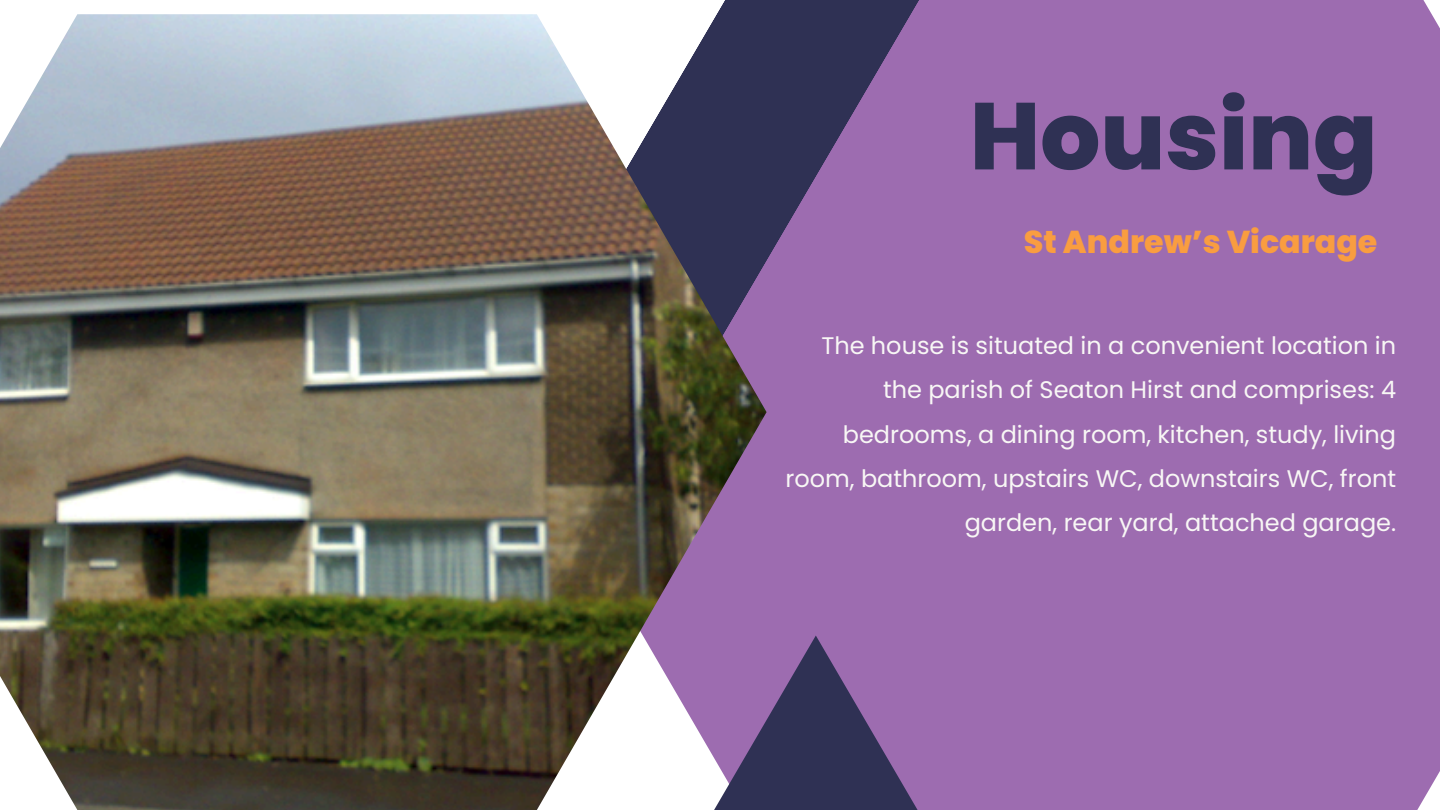
<style>
.page{position:relative;width:1440px;height:810px;background:#fff}
.page>*{position:absolute;margin:0;border:0;box-sizing:border-box;transform-origin:0 0}
.t1{font:800 94.6px "Poppins";color:#2f3154}
.t2{font:800 31.6px "Poppins";color:#f99d40}
.t3{font:24px/44.2px "Poppins";color:#f8f7f5;text-align:right}
</style>
<div class="page">
<div style="left:767px;top:0;width:673px;height:810px;background:#9d6cb0"></div>
<svg style="left:717px;top:0;width:204px;height:459px;background:#7e5b96"></svg>
<img style="left:0;top:14px;width:767px;height:796px">
<svg style="left:698px;top:636px;width:235px;height:174px;background:#71588b"></svg>
<h1 class="t1" style="left:970px;top:70px;width:409px">Housing</h1>
<p class="t2" style="left:1024px;top:219px;width:355px">St Andrew’s Vicarage</p>
<h2 class="t3" style="left:785px;top:324px;width:612px">The house is situated in a convenient location in the parish of Seaton Hirst and comprises: 4 bedrooms, a dining room, kitchen, study, living room, bathroom, upstairs WC, downstairs WC, front garden, rear yard, attached garage.</h2>
</div>
